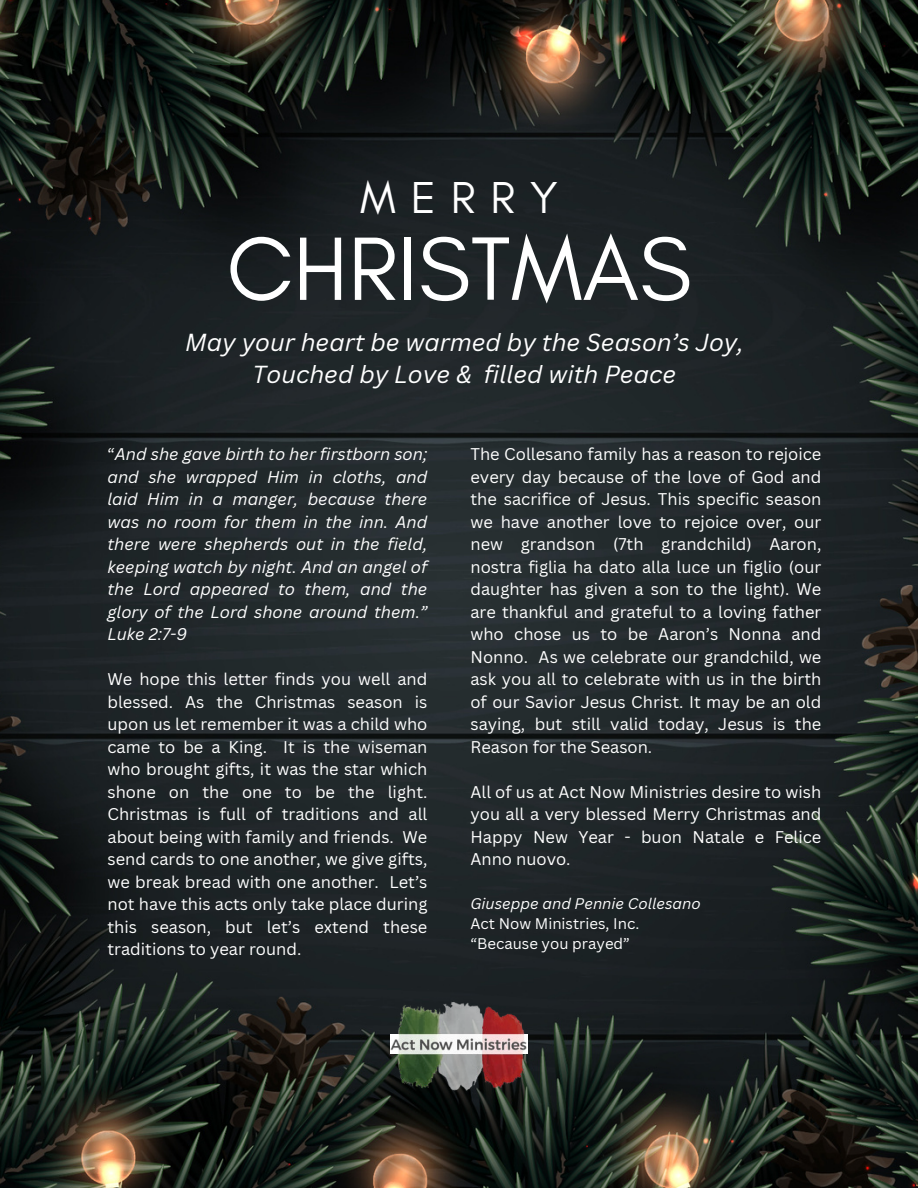
<style>
.page{position:relative;width:918px;height:1188px;background:#fff}
.page>*{position:absolute;margin:0;border:0;box-sizing:border-box;transform-origin:0 0}
.t1{font:91.65px "Glacial Indifference";color:#fff}
.t2{font:45.6px "Glacial Indifference";color:#fff}
.t3{font:italic 24px/32.7px "Canva Sans";color:#fff;text-align:center}
.t4{font:16.5px/22.5px "Canva Sans";color:#fff;text-align:justify}
.t5{font:italic 16.5px/22.5px "Canva Sans";color:#fff;text-align:justify}
.t6{font:15px/20.2px "Canva Sans";color:#fff}
.t7{font:italic 15px "Canva Sans";color:#fff}
.s1{font-style:normal}
</style>
<div class="page">
<img style="left:0;top:0;width:918px;height:1188px">
<img style="left:386px;top:997px;width:146px;height:99px">
<h2 class="t2" style="left:360px;top:173px;width:199px">M E R R Y</h2>
<h1 class="t1" style="left:226px;top:218px;width:467px">CHRISTMAS</h1>
<h3 class="t3" style="left:185px;top:326px;width:560px">May your heart be warmed by the Season’s Joy,<br>Touched by Love &amp; filled with Peace</h3>
<p class="t5" style="left:107px;top:443px;width:321px"><span class="s1">“</span>And she gave birth to her firstborn son; and she wrapped Him in cloths, and laid Him in a manger, because there was no room for them in the inn. And there were shepherds out in the field, keeping watch by night. And an angel of the Lord appeared to them, and the glory of the Lord shone around them.” Luke 2:7-9</p>
<p class="t4" style="left:107px;top:668px;width:321px">We hope this letter finds you well and blessed. As the Christmas season is upon us let remember it was a child who came to be a King. It is the wiseman who brought gifts, it was the star which shone on the one to be the light.<br>Christmas is full of traditions and all about being with family and friends. We send cards to one another, we give gifts, we break bread with one another. Let’s not have this acts only take place during this season, but let’s extend these traditions to year round.</p>
<p class="t4" style="left:470px;top:443px;width:352px">The Collesano family has a reason to rejoice every day because of the love of God and the sacrifice of Jesus. This specific season we have another love to rejoice over, our new grandson (7th grandchild) Aaron, nostra figlia ha dato alla luce un figlio (our daughter has given a son to the light). We are thankful and grateful to a loving father who chose us to be Aaron’s Nonna and Nonno. As we celebrate our grandchild, we ask you all to celebrate with us in the birth of our Savior Jesus Christ. It may be an old saying, but still valid today, Jesus is the Reason for the Season.</p>
<p class="t4" style="left:470px;top:780px;width:352px">All of us at Act Now Ministries desire to wish you all a very blessed Merry Christmas and Happy New Year - buon Natale e Felice Anno nuovo.</p>
<p class="t7" style="left:470px;top:895px;width:232px">Giuseppe and Pennie Collesano</p>
<p class="t6" style="left:470px;top:914px;width:170px">Act Now Ministries, Inc. “Because you prayed”</p>
</div>
